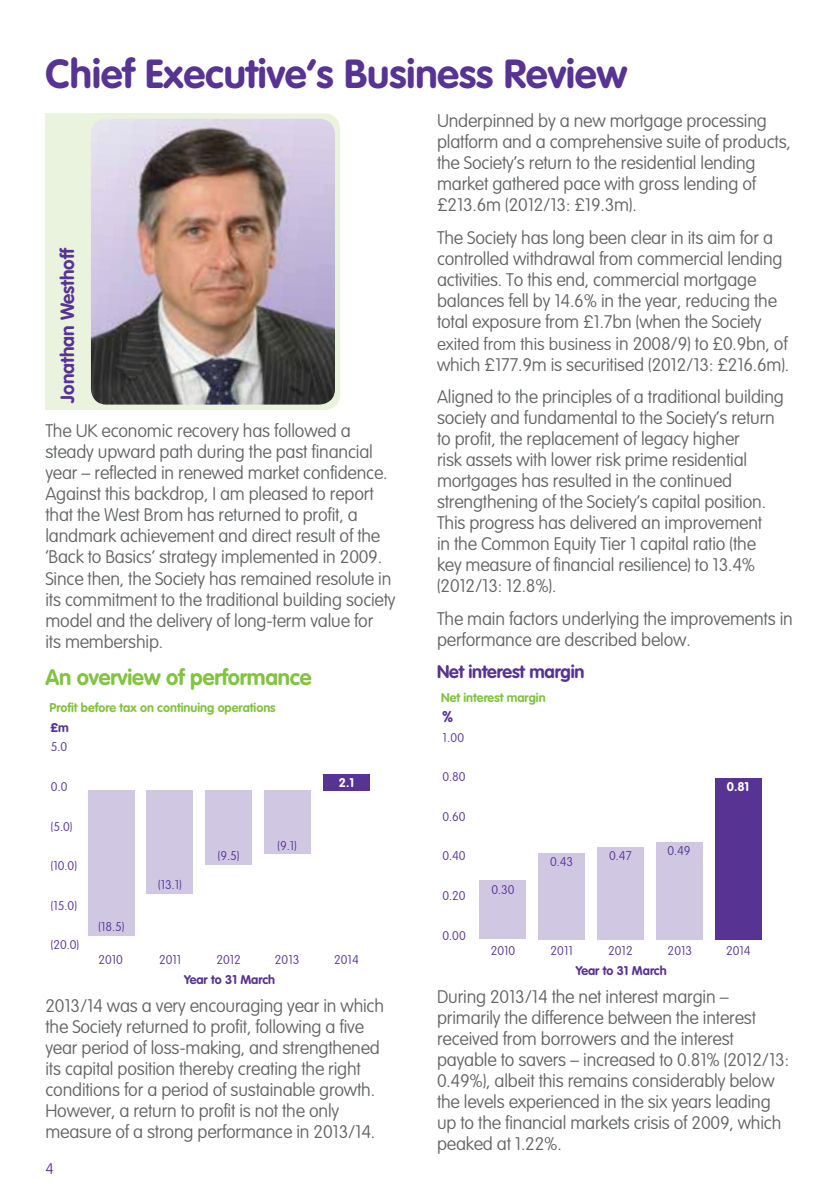
<style>
.page{position:relative;width:840px;height:1191px;background:#fff}
.page>*{position:absolute;margin:0;border:0;box-sizing:border-box;transform-origin:0 0}
.t1{font:700 40px "VAG Rounded Std";color:#573393}
.t2{font:700 22px "VAG Rounded Std";letter-spacing:-.01em;color:#82c341}
.t3{font:700 18.8px "VAG Rounded Std";color:#573393}
.t4{font:100 18px/21px "VAG Rounded Std";letter-spacing:-.01em;color:#636466}
.t5{font:700 18px "VAG Rounded Std";letter-spacing:-.01em;color:#573393}
.t6{font:100 17px "VAG Rounded Std";color:#636466}
.t7{font:700 15.4px "VAG Rounded Std";color:#573393}
.t8{font:100 15px "VAG Rounded Std";color:#573393}
.t9{font:100 12.4px "VAG Rounded Std";color:#573393}
.t10{font:700 12.4px "VAG Rounded Std";color:#82c341}
.t11{font:700 12.4px "VAG Rounded Std";color:#573393}
.t12{font:700 12.4px "VAG Rounded Std";color:#fff}
.s1{font-size:18px}
</style>
<div class="page">
<div style="left:88px;top:790px;width:47px;height:146px;background:#d0c8e3"></div>
<div style="left:146px;top:790px;width:47px;height:104px;background:#d0c8e3"></div>
<div style="left:205px;top:790px;width:47px;height:75px;background:#d0c8e3"></div>
<div style="left:264px;top:790px;width:46px;height:64px;background:#d0c8e3"></div>
<div style="left:323px;top:774px;width:46px;height:16px;background:#573393"></div>
<div style="left:538px;top:852px;width:46px;height:87px;background:#d0c8e3"></div>
<div style="left:596px;top:846px;width:47px;height:93px;background:#d0c8e3"></div>
<div style="left:479px;top:880px;width:47px;height:59px;background:#d0c8e3"></div>
<div style="left:655px;top:841px;width:47px;height:98px;background:#d0c8e3"></div>
<div style="left:714px;top:777px;width:47px;height:162px;background:#573393"></div>
<div style="left:111px;top:113px;width:229px;height:297px;border:5px solid #e9f3de;border-radius:13px"></div>
<div style="left:45px;top:113px;width:188px;height:297px;background:#e9f3de"></div>
<img style="left:91px;top:119px;width:244px;height:285px">
<h1 class="t1" style="left:45px;top:50px;width:583px">Chief Executive’s Business Review</h1>
<p class="t3" style="left:56px;top:402px;width:157px;rotate:-90deg">Jonathan Westhoff</p>
<p class="t4" style="left:45px;top:421px;width:351px">The UK economic recovery has followed a steady upward path during the past financial year – reflected in renewed market confidence.<br>Against this backdrop, I am pleased to report that the West Brom has returned to profit, a landmark achievement and direct result of the ‘Back to Basics’ strategy implemented in 2009.<br>Since then, the Society has remained resolute in its commitment to the traditional building society model and the delivery of long-term value for<br>its membership.</p>
<p class="t2" style="left:45px;top:664px;width:267px">An overview of performance</p>
<p class="t10" style="left:50px;top:700px;width:227px">Profit before tax on continuing operations</p>
<p class="t11" style="left:51px;top:720px;width:20px">£m</p>
<p class="t9" style="left:51px;top:740px;width:18px">5.0</p>
<p class="t9" style="left:51px;top:779px;width:18px">0.0</p>
<p class="t9" style="left:51px;top:819px;width:23px">(5.0)</p>
<p class="t9" style="left:51px;top:858px;width:27px">(10.0)</p>
<p class="t9" style="left:51px;top:898px;width:27px">(15.0)</p>
<p class="t9" style="left:51px;top:937px;width:30px">(20.0)</p>
<p class="t9" style="left:98px;top:919px;width:27px">(18.5)</p>
<p class="t9" style="left:158px;top:877px;width:25px">(13.1)</p>
<p class="t9" style="left:218px;top:849px;width:23px">(9.5)</p>
<p class="t9" style="left:277px;top:839px;width:21px">(9.1)</p>
<p class="t12" style="left:339px;top:775px;width:17px">2.1</p>
<p class="t9" style="left:98px;top:953px;width:26px">2010</p>
<p class="t9" style="left:159px;top:953px;width:24px">2011</p>
<p class="t9" style="left:216px;top:953px;width:26px">2012</p>
<p class="t9" style="left:275px;top:953px;width:26px">2013</p>
<p class="t9" style="left:334px;top:953px;width:26px">2014</p>
<p class="t11" style="left:184px;top:972px;width:92px">Year to 31 March</p>
<p class="t4" style="left:45px;top:996px;width:340px">2013/14 was a very encouraging year in which the Society returned to profit, following a five year period of loss-making, and strengthened its capital position thereby creating the right conditions for a period of sustainable growth.<br>However, a return to profit is not the only measure of a strong performance in 2013/14.</p>
<p class="t8" style="left:45px;top:1159px;width:10px">4</p>
<p class="t4" style="left:437px;top:111px;width:355px">Underpinned by a new mortgage processing platform and a comprehensive suite of products, the Society’s return to the residential lending market gathered pace with gross lending of £213.6m (2012/13: £19.3m).</p>
<p class="t4" style="left:437px;top:227px;width:347px">The Society has long been clear in its aim for a controlled withdrawal from commercial lending activities. To this end, commercial mortgage balances fell by 14.6% in the year, reducing the total exposure from £1.7bn (when the Society</p>
<p class="t6" style="left:437px;top:334px;width:352px">exited from this business <span class="s1">in 2008/9) to £0.9bn, of</span></p>
<p class="t4" style="left:437px;top:349px;width:353px;line-height:32.4px">which £177.9m is securitised (2012/13: £216.6m).<br>Aligned to the principles of a traditional building</p>
<p class="t4" style="left:437px;top:408px;width:339px">society and fundamental to the Society’s return to profit, the replacement of legacy higher<br>risk assets with lower risk prime residential mortgages has resulted in the continued strengthening of the Society’s capital position.<br>This progress has delivered an improvement in the Common Equity Tier 1 capital ratio (the key measure of financial resilience) to 13.4% (2012/13: 12.8%).</p>
<p class="t4" style="left:437px;top:608px;width:357px">The main factors underlying the improvements in performance are described below.</p>
<p class="t5" style="left:437px;top:661px;width:149px">Net interest margin</p>
<p class="t10" style="left:441px;top:690px;width:106px">Net interest margin</p>
<p class="t7" style="left:442px;top:707px;width:13px">%</p>
<p class="t9" style="left:442px;top:730px;width:23px">1.00</p>
<p class="t9" style="left:442px;top:770px;width:25px">0.80</p>
<p class="t9" style="left:442px;top:809px;width:25px">0.60</p>
<p class="t9" style="left:442px;top:849px;width:25px">0.40</p>
<p class="t9" style="left:442px;top:888px;width:25px">0.20</p>
<p class="t9" style="left:442px;top:928px;width:25px">0.00</p>
<p class="t9" style="left:491px;top:882px;width:25px">0.30</p>
<p class="t9" style="left:550px;top:854px;width:25px">0.43</p>
<p class="t9" style="left:609px;top:848px;width:24px">0.47</p>
<p class="t9" style="left:667px;top:843px;width:25px">0.49</p>
<p class="t12" style="left:726px;top:779px;width:24px">0.81</p>
<p class="t9" style="left:490px;top:943px;width:26px">2010</p>
<p class="t9" style="left:550px;top:943px;width:24px">2011</p>
<p class="t9" style="left:608px;top:943px;width:26px">2012</p>
<p class="t9" style="left:667px;top:943px;width:26px">2013</p>
<p class="t9" style="left:725px;top:943px;width:26px">2014</p>
<p class="t11" style="left:575px;top:963px;width:92px">Year to 31 March</p>
<p class="t4" style="left:437px;top:987px;width:353px">During 2013/14 the net interest margin – primarily the difference between the interest received from borrowers and the interest payable to savers – increased to 0.81% (2012/13:<br>0.49%), albeit this remains considerably below the levels experienced in the six years leading up to the financial markets crisis of 2009, which peaked at 1.22%.</p>
</div>
